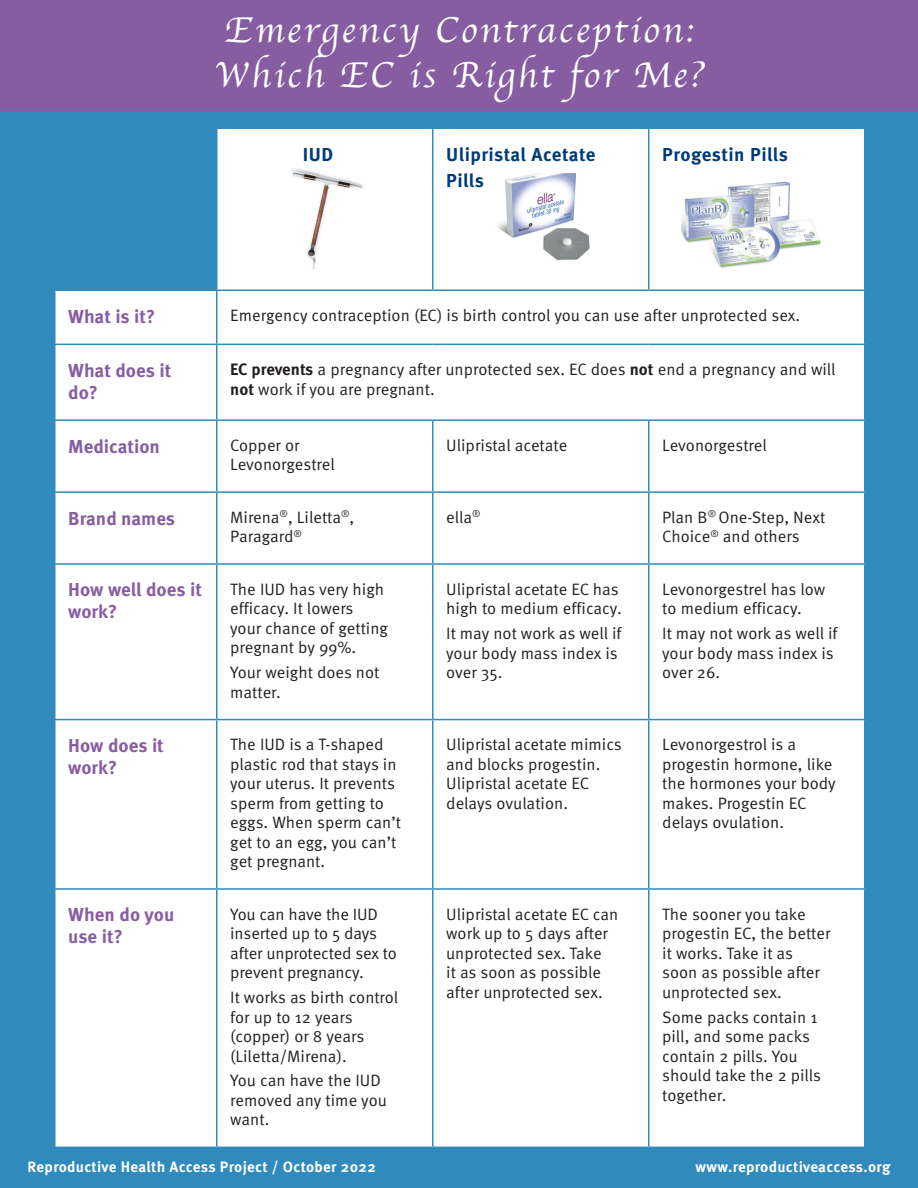
<style>
.page{position:relative;width:918px;height:1188px;background:#308bbc}
.page>*{position:absolute;margin:0;border:0;box-sizing:border-box;transform-origin:0 0}
.t1{font:37.5px/45px "Apple Chancery";letter-spacing:.07em;color:#fff}
.method{font:700 18.75px/21.8px "Meta Pro";color:#875da2}
.body{font:700 18.75px/25.5px "Meta Pro";letter-spacing:.02em;color:#013b79}
.body-2{font:16.5px/19.5px "Meta Pro Norm";color:#231f20}
.t2{font:700 15px "Meta Pro";letter-spacing:.02em;color:#fff}
.s1{font-family:"Meta Pro";font-weight:700}
</style>
<div class="page">
<div style="left:56px;top:129px;width:808px;height:1018px;background:#fff"></div>
<div style="left:56px;top:291px;width:160px;height:128px;background:#fff"></div>
<hr style="left:216px;top:129px;width:2px;height:161px;background:#308bbc">
<hr style="left:432px;top:129px;width:2px;height:161px;background:#308bbc">
<hr style="left:648px;top:129px;width:2px;height:161px;background:#308bbc">
<hr style="left:54px;top:290px;width:163px;height:1px;background:#308bbc">
<hr style="left:217px;top:290px;width:216px;height:1px;background:#308bbc">
<hr style="left:216px;top:291px;width:2px;height:53px;background:#308bbc">
<hr style="left:433px;top:290px;width:216px;height:1px;background:#308bbc">
<hr style="left:649px;top:290px;width:217px;height:1px;background:#308bbc">
<hr style="left:54px;top:344px;width:163px;height:1px;background:#308bbc">
<hr style="left:217px;top:344px;width:216px;height:1px;background:#308bbc">
<hr style="left:216px;top:345px;width:2px;height:74px;background:#308bbc">
<hr style="left:433px;top:344px;width:216px;height:1px;background:#308bbc">
<hr style="left:649px;top:344px;width:217px;height:1px;background:#308bbc">
<hr style="left:54px;top:419px;width:163px;height:2px;background:#308bbc">
<hr style="left:217px;top:419px;width:216px;height:2px;background:#308bbc">
<hr style="left:216px;top:421px;width:2px;height:70px;background:#308bbc">
<hr style="left:433px;top:419px;width:216px;height:2px;background:#308bbc">
<hr style="left:432px;top:421px;width:2px;height:70px;background:#308bbc">
<hr style="left:649px;top:419px;width:217px;height:2px;background:#308bbc">
<hr style="left:648px;top:421px;width:2px;height:70px;background:#308bbc">
<hr style="left:54px;top:491px;width:163px;height:2px;background:#308bbc">
<hr style="left:217px;top:491px;width:216px;height:2px;background:#308bbc">
<hr style="left:216px;top:493px;width:2px;height:70px;background:#308bbc">
<hr style="left:433px;top:491px;width:216px;height:2px;background:#308bbc">
<hr style="left:432px;top:493px;width:2px;height:70px;background:#308bbc">
<hr style="left:649px;top:491px;width:217px;height:2px;background:#308bbc">
<hr style="left:648px;top:493px;width:2px;height:70px;background:#308bbc">
<hr style="left:54px;top:563px;width:163px;height:2px;background:#308bbc">
<hr style="left:217px;top:563px;width:216px;height:2px;background:#308bbc">
<hr style="left:216px;top:565px;width:2px;height:154px;background:#308bbc">
<hr style="left:433px;top:563px;width:216px;height:2px;background:#308bbc">
<hr style="left:432px;top:565px;width:2px;height:154px;background:#308bbc">
<hr style="left:649px;top:563px;width:217px;height:2px;background:#308bbc">
<hr style="left:648px;top:565px;width:2px;height:154px;background:#308bbc">
<hr style="left:54px;top:719px;width:163px;height:1px;background:#308bbc">
<hr style="left:217px;top:719px;width:216px;height:1px;background:#308bbc">
<hr style="left:216px;top:720px;width:2px;height:168px;background:#308bbc">
<hr style="left:433px;top:719px;width:216px;height:1px;background:#308bbc">
<hr style="left:432px;top:720px;width:2px;height:168px;background:#308bbc">
<hr style="left:649px;top:719px;width:217px;height:1px;background:#308bbc">
<hr style="left:648px;top:720px;width:2px;height:168px;background:#308bbc">
<hr style="left:54px;top:888px;width:163px;height:2px;background:#308bbc">
<hr style="left:217px;top:888px;width:216px;height:2px;background:#308bbc">
<hr style="left:216px;top:890px;width:2px;height:257px;background:#308bbc">
<hr style="left:433px;top:888px;width:216px;height:2px;background:#308bbc">
<hr style="left:432px;top:890px;width:2px;height:257px;background:#308bbc">
<hr style="left:649px;top:888px;width:217px;height:2px;background:#308bbc">
<hr style="left:648px;top:890px;width:2px;height:257px;background:#308bbc">
<img style="left:284px;top:168px;width:88px;height:104px">
<img style="left:494px;top:174px;width:96px;height:90px">
<img style="left:681px;top:174px;width:148px;height:98px">
<div style="left:0;top:0;width:918px;height:110px;background:#875da2"></div>
<p class="t1" style="left:215px;top:7px;width:490px">Emergency Contraception:<br>Which EC is Right for Me?</p>
<p class="body" style="left:303px;top:141px;width:32px">IUD</p>
<p class="body" style="left:446px;top:141px;width:151px">Ulipristal Acetate<br>Pills</p>
<p class="body" style="left:662px;top:141px;width:127px">Progestin Pills</p>
<p class="method" style="left:68px;top:304px;width:88px">What is it?</p>
<p class="body-2" style="left:230px;top:305px;width:572px">Emergency contraception (EC) is birth control you can use after unprotected sex.</p>
<p class="method" style="left:68px;top:358px;width:105px">What does it do?</p>
<p class="body-2" style="left:230px;top:359px;width:607px"><span class="s1">EC prevents</span> a pregnancy after unprotected sex. EC does <span class="s1">not</span> end a pregnancy and will <span class="s1">not</span> work if you are pregnant.</p>
<p class="method" style="left:68px;top:434px;width:93px">Medication</p>
<p class="body-2" style="left:230px;top:434px;width:106px">Copper or<br>Levonorgestrel</p>
<p class="body-2" style="left:446px;top:434px;width:123px">Ulipristal acetate</p>
<p class="body-2" style="left:662px;top:434px;width:106px">Levonorgestrel</p>
<p class="method" style="left:68px;top:506px;width:108px">Brand names</p>
<p class="body-2" style="left:230px;top:506px;width:126px">Mirena<sup>®</sup>, Liletta<sup>®</sup>,<br>Paragard<sup>®</sup></p>
<p class="body-2" style="left:446px;top:506px;width:36px">ella<sup>®</sup></p>
<p class="body-2" style="left:662px;top:506px;width:165px">Plan B<sup>®</sup> One-Step, Next<br>Choice<sup>®</sup> and others</p>
<p class="method" style="left:68px;top:578px;width:135px">How well does it work?</p>
<p class="body-2" style="left:230px;top:578px;width:159px">The IUD has very high efficacy. It lowers your chance of getting pregnant by 99%.</p>
<p class="body-2" style="left:230px;top:662px;width:151px">Your weight does not matter.</p>
<p class="body-2" style="left:446px;top:578px;width:177px">Ulipristal acetate EC has high to medium efficacy.</p>
<p class="body-2" style="left:446px;top:623px;width:177px">It may not work as well if your body mass index is over 35.</p>
<p class="body-2" style="left:662px;top:578px;width:165px">Levonorgestrel has low to medium efficacy.</p>
<p class="body-2" style="left:662px;top:623px;width:177px">It may not work as well if your body mass index is over 26.</p>
<p class="method" style="left:68px;top:734px;width:97px">How does it work?</p>
<p class="body-2" style="left:230px;top:734px;width:172px">The IUD is a T-shaped plastic rod that stays in your uterus. It prevents sperm from getting to eggs. When sperm can’t get to an egg, you can’t get pregnant.</p>
<p class="body-2" style="left:446px;top:734px;width:177px">Ulipristal acetate mimics and blocks progestin.<br>Ulipristal acetate EC delays ovulation.</p>
<p class="body-2" style="left:662px;top:734px;width:175px">Levonorgestrol is a progestin hormone, like the hormones your body makes. Progestin EC delays ovulation.</p>
<p class="method" style="left:68px;top:903px;width:108px">When do you use it?</p>
<p class="body-2" style="left:230px;top:903px;width:168px">You can have the IUD inserted up to 5 days after unprotected sex to prevent pregnancy.</p>
<p class="body-2" style="left:230px;top:987px;width:170px">It works as birth control for up to 12 years (copper) or 8 years (Liletta/Mirena).</p>
<p class="body-2" style="left:230px;top:1070px;width:158px">You can have the IUD removed any time you want.</p>
<p class="body-2" style="left:446px;top:903px;width:174px">Ulipristal acetate EC can work up to 5 days after unprotected sex. Take<br>it as soon as possible after unprotected sex.</p>
<p class="body-2" style="left:662px;top:903px;width:170px">The sooner you take progestin EC, the better it works. Take it as soon as possible after unprotected sex.</p>
<p class="body-2" style="left:662px;top:1006px;width:160px">Some packs contain 1 pill, and some packs contain 2 pills. You should take the 2 pills together.</p>
<p class="t2" style="left:28px;top:1155px;width:350px">Reproductive Health Access Project / October 2022</p>
<p class="t2" style="left:696px;top:1155px;width:196px">www.reproductiveaccess.org</p>
</div>
